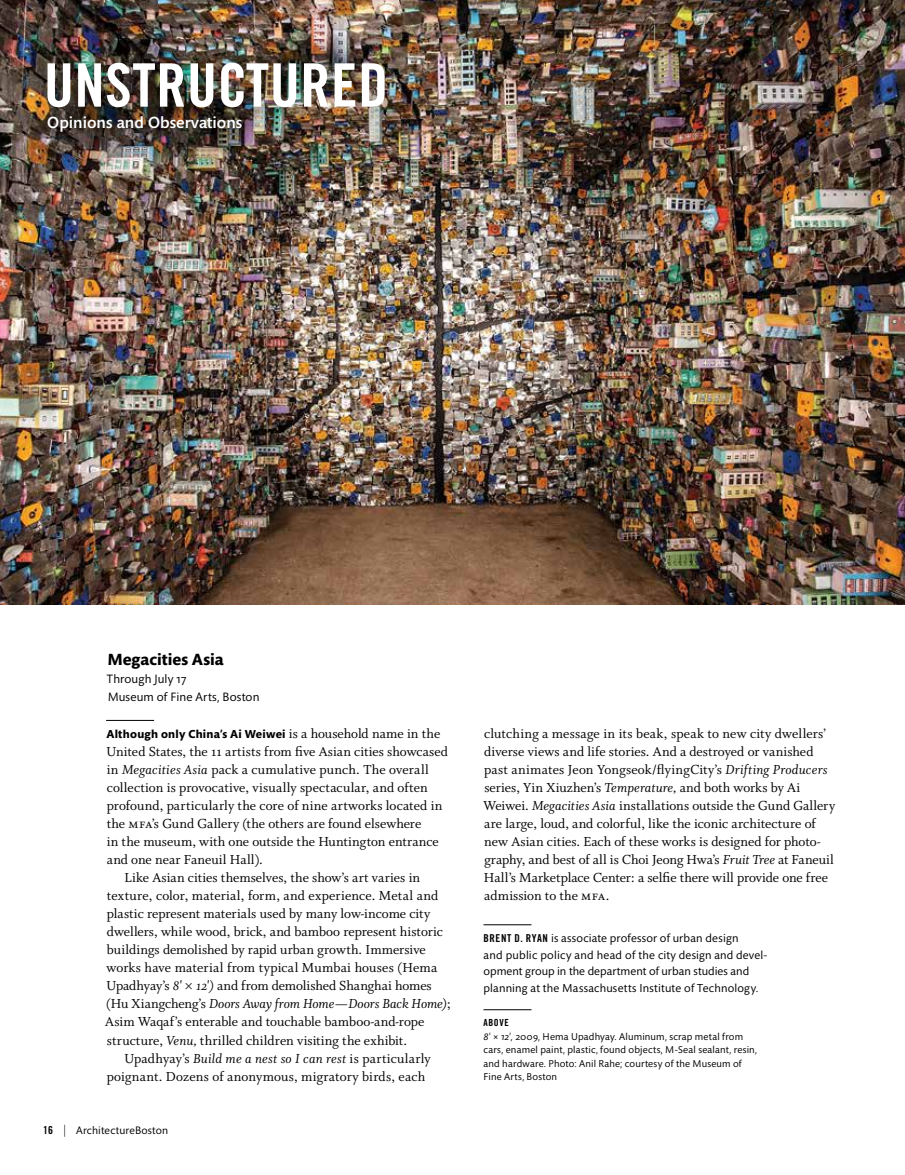
<style>
.page{position:relative;width:905px;height:1175px;background:#fff}
.page>*{position:absolute;margin:0;border:0;box-sizing:border-box;transform-origin:0 0}
.t1{font:60px "Trade Gothic Bold Cond Twenty";letter-spacing:.01em;color:#fff}
.t2{font:500 16.5px "Mundo Sans Pro";color:#fff}
.t3{font:700 16.5px "Mundo Sans Pro";letter-spacing:.005em;color:#000}
.t4{font:14.7px/18px "Whitman Roman Os F";color:#000}
.t5{font:14.7px "Whitman Italic Os F";letter-spacing:-.005em;color:#000}
.t6{font:12.3px/18px "Mundo Sans Pro";letter-spacing:.01em;color:#000}
.t7{font:11.7px/16.5px "Mundo Sans Pro";letter-spacing:.015em;color:#000}
.t8{font:700 11.7px "Mundo Sans Pro";letter-spacing:.025em;color:#000}
.t9{font:10.95px "Mundo Sans Pro";letter-spacing:.015em;color:#000;scale:.75 1}
.t10{font:10.2px/13.5px "Mundo Sans Pro";letter-spacing:.015em;color:#000}
.t11{font:9.75px "Trade Gothic Bold Cond Twenty";letter-spacing:.07em;color:#000}
.s1{font-family:"Whitman Roman Os F";font-weight:400;font-size:14.7px}
.s2{font-family:"Whitman Italic Os F"}
.s3{font-family:"Whitman Small Caps Os F"}
.s4{font-family:"Whitman Roman Os F"}
.s5{font-family:"Trade Gothic Bold Cond Twenty"}
.s6{font-family:"Trade Gothic Bold Cond Twenty";font-size:10.8px}
.s7{font-style:italic}
</style>
<div class="page">
<img style="left:0;top:0;width:904px;height:604px">
<hr style="left:483px;top:924px;width:48px;height:1px;background:#000">
<hr style="left:483px;top:1009px;width:48px;height:1px;background:#000">
<hr style="left:106px;top:720px;width:48px;height:1px;background:#000">
<h1 class="t1" style="left:44px;top:49px;width:346px">UNSTRUCTURED</h1>
<p class="t2" style="left:47px;top:113px;width:196px">Opinions and Observations</p>
<p class="t3" style="left:107px;top:649px;width:118px">Megacities Asia</p>
<p class="t6" style="left:107px;top:669px;width:154px">Through July 17<br>Museum of Fine Arts, Boston</p>
<p class="t8" style="left:106px;top:727px;width:335px">Although only China’s Ai Weiwei <span class="s1">is a household name in the</span></p>
<p class="t4" style="left:106px;top:743px;width:343px">United States, the 11 artists from five Asian cities showcased</p>
<p class="t4" style="left:107px;top:761px;width:323px">in <span class="s2">Megacities Asia</span> pack a cumulative punch. The overall</p>
<p class="t4" style="left:107px;top:779px;width:322px">collection is provocative, visually spectacular, and often</p>
<p class="t4" style="left:107px;top:797px;width:337px">profound, particularly the core of nine artworks located in</p>
<p class="t4" style="left:107px;top:815px;width:316px">the <span class="s3">mfa</span>’s Gund Gallery (the others are found elsewhere</p>
<p class="t4" style="left:107px;top:833px;width:333px">in the museum, with one outside the Huntington entrance</p>
<p class="t4" style="left:107px;top:851px;width:157px">and one near Faneuil Hall).</p>
<p class="t4" style="left:124px;top:869px;width:297px">Like Asian cities themselves, the show’s art varies in</p>
<p class="t4" style="left:107px;top:887px;width:333px">texture, color, material, form, and experience. Metal and</p>
<p class="t4" style="left:107px;top:905px;width:325px">plastic represent materials used by many low-income city</p>
<p class="t4" style="left:107px;top:923px;width:338px">dwellers, while wood, brick, and bamboo represent historic</p>
<p class="t4" style="left:107px;top:941px;width:320px">buildings demolished by rapid urban growth. Immersive</p>
<p class="t4" style="left:106px;top:959px;width:332px">works have material from typical Mumbai houses (Hema</p>
<p class="t4" style="left:106px;top:977px;width:327px">Upadhyay’s <span class="s2">8' × 12')</span> and from demolished Shanghai homes</p>
<p class="t5" style="left:106px;top:995px;width:346px"><span class="s4">(Hu Xiangcheng’s</span> Doors Away from Home—Doors Back Home)<span class="s4">;</span></p>
<p class="t4" style="left:105px;top:1013px;width:321px">Asim Waqaf’s enterable and touchable bamboo-and-rope structure, <span class="s2">Venu,</span> thrilled children visiting the exhibit.</p>
<p class="t4" style="left:107px;top:1049px;width:325px;text-indent:18px">Upadhyay’s <span class="s2">Build me a nest so I can rest</span> is particularly poignant. Dozens of anonymous, migratory birds, each</p>
<p class="t9" style="left:43px;top:1124px;width:168px"><span class="s5">16</span> | ArchitectureBoston</p>
<p class="t4" style="left:483px;top:725px;width:353px">clutching a message in its beak, speak to new city dwellers’ diverse views and life stories. And a destroyed or vanished past animates Jeon Yongseok/flyingCity’s <span class="s2">Drifting Producers </span>series, Yin Xiuzhen’s <span class="s2">Temperature,</span> and both works by Ai Weiwei. <span class="s2">Megacities Asia</span> installations outside the Gund Gallery are large, loud, and colorful, like the iconic architecture of new Asian cities. Each of these works is designed for photo&shy;graphy, and best of all is Choi Jeong Hwa’s <span class="s2">Fruit Tree</span> at Faneuil Hall’s Marketplace Center: a selfie there will provide one free admission to the <span class="s3">mfa</span>.</p>
<p class="t7" style="left:483px;top:930px;width:286px"><span class="s6">BRENT D. RYAN</span> is associate professor of urban design<br>and public policy and head of the city design and devel&shy;opment group in the department of urban studies and planning at the Massachusetts Institute of Technology.</p>
<p class="t11" style="left:483px;top:1017px;width:27px">ABOVE</p>
<p class="t10" style="left:483px;top:1029px;width:275px"><span class="s7">8' × 12',</span> 2009, Hema Upadhyay. Aluminum, scrap metal from cars, enamel paint, plastic, found objects, M-Seal sealant, resin, and hardware. Photo: Anil Rahe; courtesy of the Museum of Fine Arts, Boston</p>
</div>
